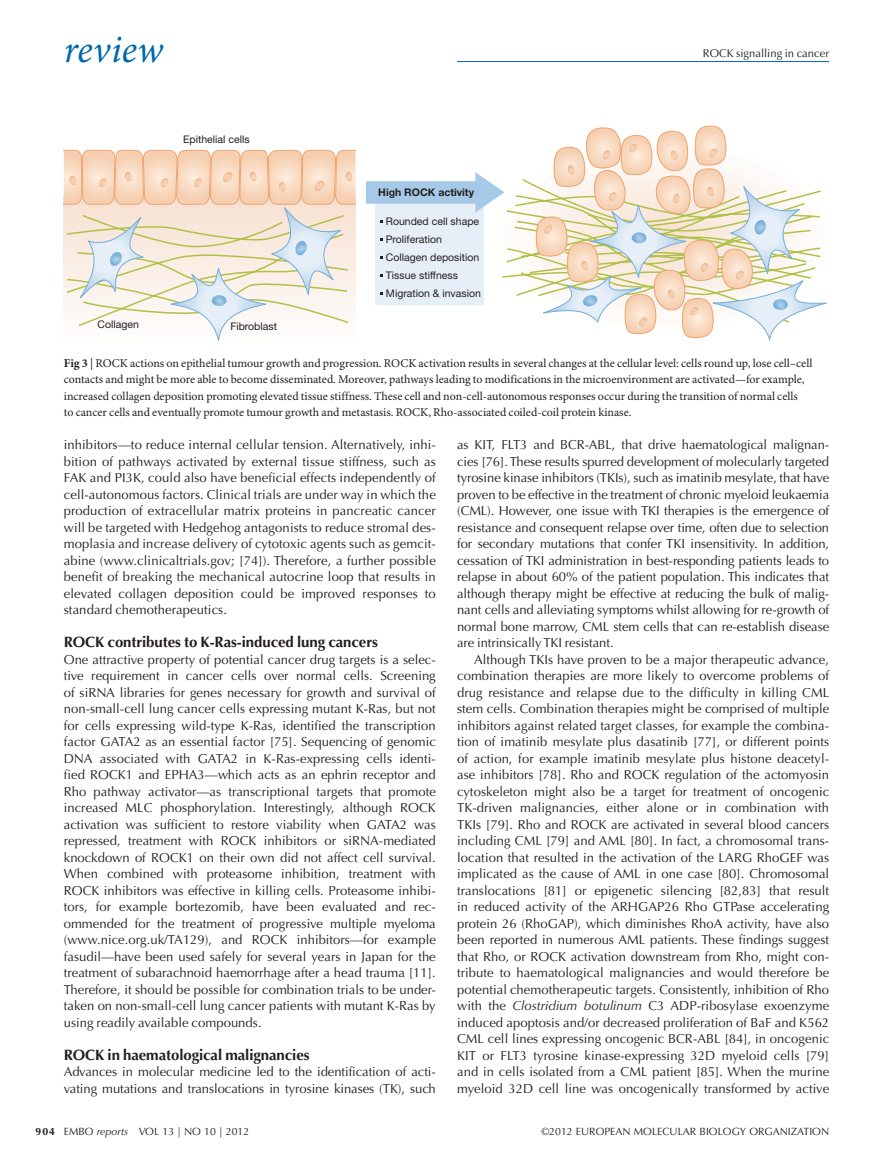
<style>
.page{position:relative;width:893px;height:1174px;background:#fff}
.page>*{position:absolute;margin:0;border:0;box-sizing:border-box;transform-origin:0 0}
.t1{font:italic 39px "Minion Pro";letter-spacing:.005em;color:#0069ab}
.Crosshead{font:700 15px "Optima LT Std";letter-spacing:-.005em;color:#231f20}
.Body{font:13.05px/16.5px "Optima LT Std";letter-spacing:-.005em;color:#231f20;text-align:justify}
.Body_indent{font:13.05px/16.5px "Optima LT Std";letter-spacing:.005em;color:#231f20;text-align:justify}
.Figure_caption{font:12px/16.5px "Minion Pro";color:#231f20}
.t2{font:11.25px "Optima LT Std";color:#231f20}
.t3{font:10.5px/18px "Helvetica Neue LT Std";color:#231f20}
.t4{font:10.5px "Optima LT Std";color:#231f20}
.t5{font:700 10.5px "Helvetica Neue LT Std";color:#231f20}
.s1{font-weight:700}
.s2{font-style:italic}
</style>
<div class="page">
<hr style="left:457px;top:61px;width:372px;height:1px;background:#0069ab">
<svg style="left:355px;top:177px;width:181px;height:139px"></svg>
<svg style="left:64px;top:149px;width:291px;height:192px"></svg>
<svg style="left:536px;top:126px;width:291px;height:215px"></svg>
<svg style="left:366px;top:172px;width:138px;height:40px"></svg>
<h1 class="t1" style="left:64px;top:27px;width:101px">review</h1>
<p class="t2" style="left:703px;top:47px;width:128px">ROCK signalling in cancer</p>
<p class="t3" style="left:183px;top:130px;width:68px">Epithelial cells</p>
<p class="t3" style="left:98px;top:315px;width:43px">Collagen</p>
<p class="t3" style="left:230px;top:317px;width:48px">Fibroblast</p>
<p class="t5" style="left:378px;top:186px;width:97px">High ROCK activity</p>
<p class="t3" style="left:386px;top:212px;width:97px">Rounded cell shape<br>Proliferation<br>Collagen deposition<br>Tissue stiffness<br>Migration &amp; invasion</p>
<p class="Figure_caption" style="left:64px;top:355px;width:750px"><span class="s1">Fig 3</span> | ROCK actions on epithelial tumour growth and progression. ROCK activation results in several changes at the cellular level: cells round up, lose cell–cell contacts and might be more able to become disseminated. Moreover, pathways leading to modifications in the microenvironment are activated—for example, increased collagen deposition promoting elevated tissue stiffness. These cell and non-cell-autonomous responses occur during the transition of normal cells<br>to cancer cells and eventually promote tumour growth and metastasis. ROCK, Rho-associated coiled-coil protein kinase.</p>
<p class="Body_indent" style="left:64px;top:437px;width:374px">inhibitors—to reduce internal cellular tension. Alternatively, inhi&shy;bition of pathways activated by external tissue stiffness, such as FAK and PI3K, could also have beneficial effects independently of cell-autonomous factors. Clinical trials are under way in which the production of extracellular matrix proteins in pancreatic cancer will be targeted with Hedgehog antagonists to reduce stromal des&shy;moplasia and increase delivery of cytotoxic agents such as gemcit&shy;abine (www.clinicaltrials.gov; [74]). Therefore, a further possible benefit of breaking the mechanical autocrine loop that results in elevated collagen deposition could be improved responses to standard chemotherapeutics.</p>
<p class="Crosshead" style="left:64px;top:633px;width:316px">ROCK contributes to K-Ras-induced lung cancers</p>
<p class="Body" style="left:64px;top:651px;width:374px">One attractive property of potential cancer drug targets is a selec&shy;tive requirement in cancer cells over normal cells. Screening of siRNA libraries for genes necessary for growth and survival of non-small-cell lung cancer cells expressing mutant K-Ras, but not for cells expressing wild-type K-Ras, identified the transcription factor GATA2 as an essential factor [75]. Sequencing of genomic DNA associated with GATA2 in K-Ras-expressing cells identi&shy;fied ROCK1 and EPHA3—which acts as an ephrin receptor and Rho pathway activator—as transcriptional targets that promote increased MLC phosphorylation. Interestingly, although ROCK activation was sufficient to restore viability when GATA2 was repressed, treatment with ROCK inhibitors or siRNA-mediated knockdown of ROCK1 on their own did not affect cell survival.<br>When combined with proteasome inhibition, treatment with ROCK inhibitors was effective in killing cells. Proteasome inhibi&shy;tors, for example bortezomib, have been evaluated and rec&shy;ommended for the treatment of progressive multiple myeloma (www.nice.org.uk/TA129), and ROCK inhibitors—for example fasudil—have been used safely for several years in Japan for the treatment of subarachnoid haemorrhage after a head trauma [11].<br>Therefore, it should be possible for combination trials to be under&shy;taken on non-small-cell lung cancer patients with mutant K-Ras by using readily available compounds.</p>
<p class="Crosshead" style="left:64px;top:1046px;width:247px">ROCK in haematological malignancies</p>
<p class="Body" style="left:64px;top:1064px;width:374px">Advances in molecular medicine led to the identification of acti&shy;vating mutations and translocations in tyrosine kinases (TK), such</p>
<p class="Body" style="left:457px;top:437px;width:374px">as KIT, FLT3 and BCR-ABL, that drive haematological malignan&shy;cies [76]. These results spurred development of molecularly targeted tyrosine kinase inhibitors (TKIs), such as imatinib mesylate, that have proven to be effective in the treatment of chronic myeloid leukaemia (CML). However, one issue with TKI therapies is the emergence of resistance and consequent relapse over time, often due to selection for secondary mutations that confer TKI insensitivity. In addition, cessation of TKI administration in best-responding patients leads to relapse in about 60% of the patient population. This indicates that although therapy might be effective at reducing the bulk of malig&shy;nant cells and alleviating symptoms whilst allowing for re-growth of normal bone marrow, CML stem cells that can re-establish disease are intrinsically TKI resistant.</p>
<p class="Body_indent" style="left:457px;top:651px;width:374px;text-indent:17px">Although TKIs have proven to be a major therapeutic advance, combination therapies are more likely to overcome problems of drug resistance and relapse due to the difficulty in killing CML stem cells. Combination therapies might be comprised of multiple inhibitors against related target classes, for example the combina&shy;tion of imatinib mesylate plus dasatinib [77], or different points of action, for example imatinib mesylate plus histone deacetyl&shy;ase inhibitors [78]. Rho and ROCK regulation of the actomyosin cytoskeleton might also be a target for treatment of oncogenic TK-driven malignancies, either alone or in combination with TKIs [79]. Rho and ROCK are activated in several blood cancers including CML [79] and AML [80]. In fact, a chromosomal trans&shy;location that resulted in the activation of the LARG RhoGEF was implicated as the cause of AML in one case [80]. Chromosomal translocations [81] or epigenetic silencing [82,83] that result in reduced activity of the ARHGAP26 Rho GTPase accelerating protein 26 (RhoGAP), which diminishes RhoA activity, have also been reported in numerous AML patients. These findings suggest that Rho, or ROCK activation downstream from Rho, might con&shy;tribute to haematological malignancies and would therefore be potential chemotherapeutic targets. Consistently, inhibition of Rho with the <span class="s2">Clostridium botulinum</span> C3 ADP-ribosylase exoenzyme induced apoptosis and/or decreased proliferation of BaF and K562<br>CML cell lines expressing oncogenic BCR-ABL [84], in oncogenic KIT or FLT3 tyrosine kinase-expressing 32D myeloid cells [79] and in cells isolated from a CML patient [85]. When the murine myeloid 32D cell line was oncogenically transformed by active</p>
<p class="t4" style="left:36px;top:1125px;width:215px"><span class="s1">904</span> EMBO <span class="s2">reports</span> VOL 13 | NO 10 | 2012</p>
<p class="t4" style="left:541px;top:1125px;width:289px">©2012 EUROPEAN MOLECULAR BIOLOGY ORGANIZATION</p>
</div>
